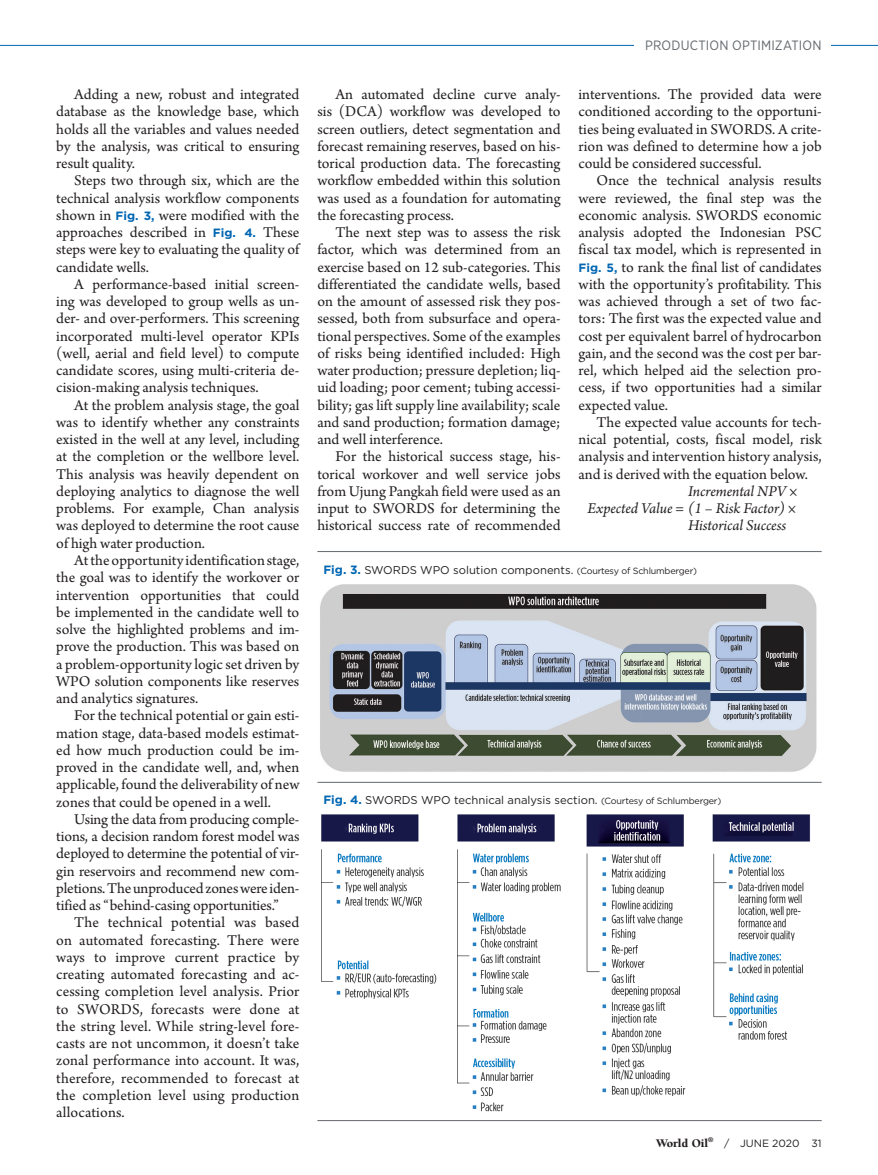
<style>
.page{position:relative;width:878px;height:1175px;background:#fff}
.page>*{position:absolute;margin:0;border:0;box-sizing:border-box;transform-origin:0 0}
.Body_copy{font:15.75px/17.2px "Arno Pro";color:#231f20;text-align:justify}
.Body_copy-2{font:italic 15.75px "Arno Pro";letter-spacing:-.005em;color:#231f20}
.t1{font:13.5px "Gotham Narrow";letter-spacing:.015em;color:#64696d}
.t2{font:900 12px "Berkeley";letter-spacing:-.005em;color:#231f20}
.Cutline{font:11.25px "Gotham";color:#231f20}
.t3{font:10.5px "Gotham";letter-spacing:-.005em;color:#231f20}
.s1{font-family:"Gotham";font-weight:700;font-size:12px;color:#0166b3}
.s2{font-weight:700;font-size:12px;color:#0166b3}
.s3{font-size:9px}
</style>
<div class="page">
<hr style="left:0;top:45px;width:878px;height:1px;background:#0166b3">
<div style="left:634px;top:37px;width:196px;height:13px;background:#fff"></div>
<hr style="left:317px;top:551px;width:504px;height:1px;background:#64696d">
<img style="left:320px;top:584px;width:497px;height:188px">
<hr style="left:317px;top:782px;width:504px;height:1px;background:#64696d">
<img style="left:321px;top:814px;width:490px;height:297px">
<hr style="left:317px;top:1120px;width:504px;height:1px;background:#64696d">
<p class="Body_copy" style="left:56px;top:86px;width:245px;text-indent:18px">Adding a new, robust and integrated database as the knowledge base, which holds all the variables and values needed by the analysis, was critical to ensuring result quality.</p>
<p class="Body_copy" style="left:56px;top:173px;width:245px;text-indent:18px">Steps two through six, which are the technical analysis workflow components shown in <span class="s1">Fig. 3,</span> were modified with the approaches described in <span class="s1">Fig. 4.</span> These steps were key to evaluating the quality of candidate wells.</p>
<p class="Body_copy" style="left:56px;top:276px;width:245px;text-indent:18px">A performance-based initial screen&shy;ing was developed to group wells as un&shy;der- and over-performers. This screening incorporated multi-level operator KPIs (well, aerial and field level) to compute candidate scores, using multi-criteria de&shy;cision-making analysis techniques.</p>
<p class="Body_copy" style="left:56px;top:397px;width:245px;text-indent:18px">At the problem analysis stage, the goal was to identify whether any constraints existed in the well at any level, including at the completion or the wellbore level.<br>This analysis was heavily dependent on deploying analytics to diagnose the well problems. For example, Chan analysis was deployed to determine the root cause of high water production.</p>
<p class="Body_copy" style="left:56px;top:552px;width:245px;text-indent:18px">At the opportunity identification stage, the goal was to identify the workover or intervention opportunities that could be implemented in the candidate well to solve the highlighted problems and im&shy;prove the production. This was based on a problem-opportunity logic set driven by WPO solution components like reserves and analytics signatures.</p>
<p class="Body_copy" style="left:56px;top:707px;width:245px;text-indent:18px">For the technical potential or gain esti&shy;mation stage, data-based models estimat&shy;ed how much production could be im&shy;proved in the candidate well, and, when applicable, found the deliverability of new zones that could be opened in a well.</p>
<p class="Body_copy" style="left:56px;top:811px;width:245px;text-indent:18px">Using the data from producing comple&shy;tions, a decision random forest model was deployed to determine the potential of vir&shy;gin reservoirs and recommend new com&shy;pletions. The unproduced zones were iden&shy;tified as “behind-casing opportunities.”</p>
<p class="Body_copy" style="left:56px;top:914px;width:245px;text-indent:18px">The technical potential was based on automated forecasting. There were ways to improve current practice by creating automated forecasting and ac&shy;cessing completion level analysis. Prior to SWORDS, forecasts were done at the string level. While string-level fore&shy;casts are not uncommon, it doesn’t take zonal performance into account. It was, therefore, recommended to forecast at the completion level using production allocations.</p>
<p class="t1" style="left:645px;top:37px;width:178px">PRODUCTION OPTIMIZATION</p>
<p class="Body_copy" style="left:317px;top:86px;width:245px;text-indent:18px">An automated decline curve analy&shy;sis (DCA) workflow was developed to screen outliers, detect segmentation and forecast remaining reserves, based on his&shy;torical production data. The forecasting workflow embedded within this solution was used as a foundation for automating the forecasting process.</p>
<p class="Body_copy" style="left:317px;top:224px;width:245px;text-indent:18px">The next step was to assess the risk factor, which was determined from an exercise based on 12 sub-categories. This differentiated the candidate wells, based on the amount of assessed risk they pos&shy;sessed, both from subsurface and opera&shy;tional perspectives. Some of the examples of risks being identified included: High water production; pressure depletion; liq&shy;uid loading; poor cement; tubing accessi&shy;bility; gas lift supply line availability; scale and sand production; formation damage; and well interference.</p>
<p class="Body_copy" style="left:317px;top:449px;width:245px;text-indent:18px">For the historical success stage, his&shy;torical workover and well service jobs from Ujung Pangkah field were used as an input to SWORDS for determining the historical success rate of recommended</p>
<p class="Body_copy" style="left:578px;top:86px;width:245px">interventions. The provided data were conditioned according to the opportuni&shy;ties being evaluated in SWORDS. A crite&shy;rion was defined to determine how a job could be considered successful.</p>
<p class="Body_copy" style="left:578px;top:173px;width:245px;text-indent:18px">Once the technical analysis results were reviewed, the final step was the economic analysis. SWORDS economic analysis adopted the Indonesian PSC fiscal tax model, which is represented in <span class="s1">Fig. 5,</span> to rank the final list of candidates with the opportunity’s profitability. This was achieved through a set of two fac&shy;tors: The first was the expected value and cost per equivalent barrel of hydrocarbon gain, and the second was the cost per bar&shy;rel, which helped aid the selection pro&shy;cess, if two opportunities had a similar expected value.</p>
<p class="Body_copy" style="left:578px;top:414px;width:245px;text-indent:18px">The expected value accounts for tech&shy;nical potential, costs, fiscal model, risk analysis and intervention history analysis, and is derived with the equation below.</p>
<p class="Body_copy-2" style="left:688px;top:482px;width:111px">Incremental NPV ×</p>
<p class="Body_copy-2" style="left:587px;top:499px;width:210px">Expected Value = (1 – Risk Factor) ×</p>
<p class="Body_copy-2" style="left:688px;top:516px;width:100px">Historical Success</p>
<p class="Cutline" style="left:323px;top:562px;width:375px"><span class="s2">Fig. 3.</span> SWORDS WPO solution components. <span class="s3">(Courtesy of Schlumberger)</span></p>
<p class="Cutline" style="left:323px;top:793px;width:399px"><span class="s2">Fig. 4.</span> SWORDS WPO technical analysis section. <span class="s3">(Courtesy of Schlumberger)</span></p>
<p class="t2" style="left:656px;top:1136px;width:59px">World Oil<sup>®</sup></p>
<p class="t3" style="left:724px;top:1136px;width:99px">/ JUNE 2020 31</p>
</div>
